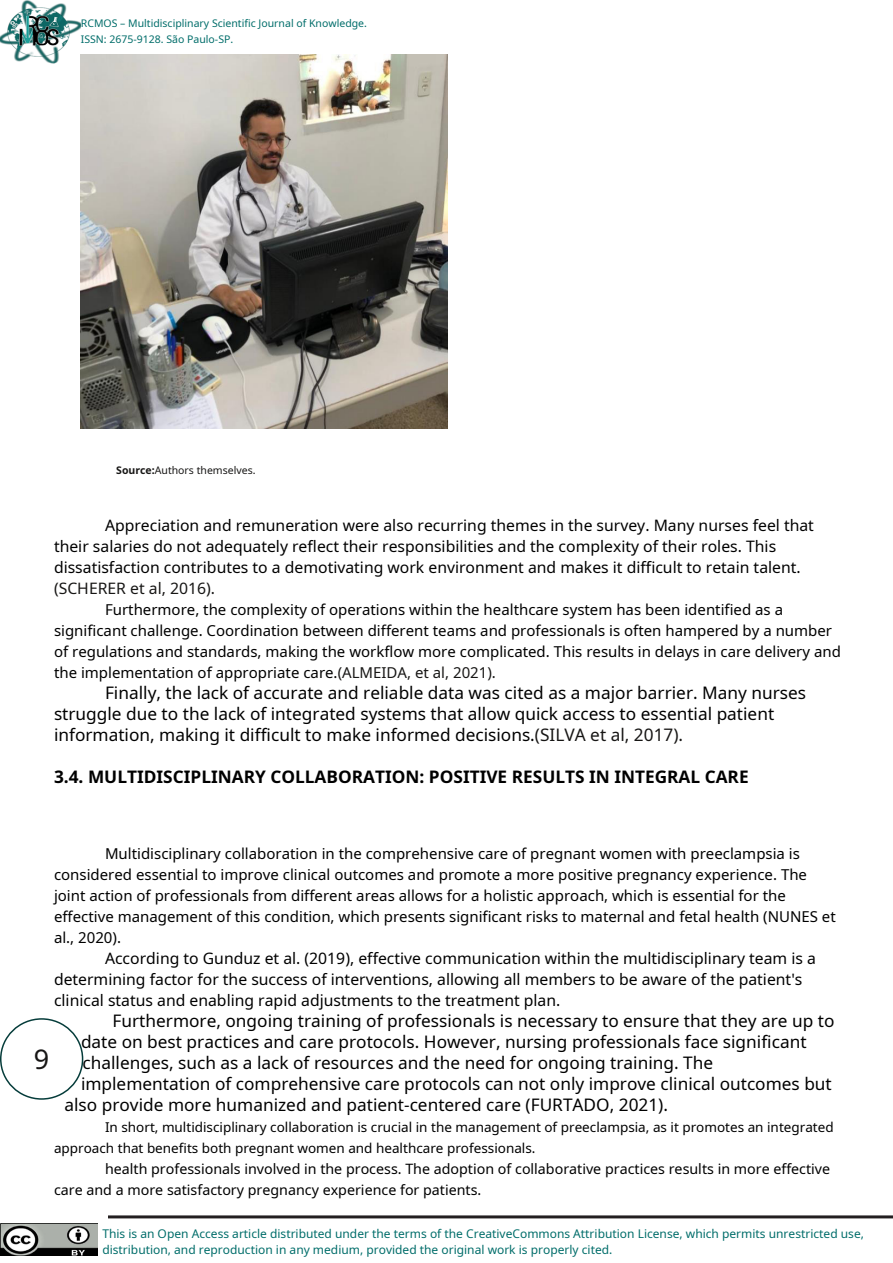
<style>
.page{position:relative;width:893px;height:1263px;background:#fff}
.page>*{position:absolute;margin:0;border:0;box-sizing:border-box;transform-origin:0 0}
.t1{font:27px "Noto Sans";color:#171615}
.t2{font:17.25px/21px "Noto Sans";color:#000}
.t3{font:700 17.25px "Noto Sans";color:#000}
.t4{font:15.75px/21px "Noto Sans";color:#000}
.t5{font:15.75px "Noto Sans";color:#171615}
.t6{font:15px/21px "Noto Sans";color:#000}
.t7{font:14.25px/21px "Noto Sans";color:#000}
.t8{font:13.5px/21px "Noto Sans";color:#000}
.t9{font:12px/16.5px "Noto Sans";color:#006d6a}
.t10{font:10.5px/16.5px "Noto Sans";color:#006d6a}
.t11{font:10.5px "Noto Sans";color:#171615}
.s1{font-weight:700}
.s2{color:#171615}
</style>
<div class="page">
<img style="left:0;top:1224px;width:97px;height:32px">
<img style="left:0;top:0;width:81px;height:65px">
<div style="left:0;top:1018px;width:83px;height:82px;border:2px solid #053c3a;border-radius:50%"></div>
<hr style="left:108px;top:1215px;width:785px;height:3px;background:#231f20">
<img style="left:81px;top:54px;width:366px;height:374px">
<p class="t10" style="left:81px;top:14px;width:288px">RCMOS – Multidisciplinary Scientific Journal of Knowledge.<br>ISSN: 2675-9128. São Paulo-SP.</p>
<p class="t11" style="left:116px;top:462px;width:141px"><span class="s1">Source:</span>Authors themselves.</p>
<p class="t4" style="left:54px;top:514px;width:761px;text-indent:51px">Appreciation and remuneration were also recurring themes in the survey. Many nurses feel that their salaries do not adequately reflect their responsibilities and the complexity of their roles. This dissatisfaction contributes to a demotivating work environment and makes it difficult to retain talent.</p>
<p class="t5" style="left:54px;top:577px;width:163px">(SCHERER et al, 2016).</p>
<p class="t6" style="left:54px;top:598px;width:788px;text-indent:51px">Furthermore, the complexity of operations within the healthcare system has been identified as a significant challenge. Coordination between different teams and professionals is often hampered by a number of regulations and standards, making the workflow more complicated. This results in delays in care delivery and the implementation of appropriate care.<span class="s2">(ALMEIDA, et al, 2021).</span></p>
<p class="t2" style="left:54px;top:681px;width:754px;text-indent:51px">Finally, the lack of accurate and reliable data was cited as a major barrier. Many nurses struggle due to the lack of integrated systems that allow quick access to essential patient information, making it difficult to make informed decisions.<span class="s2">(SILVA et al, 2017).</span></p>
<p class="t3" style="left:54px;top:764px;width:696px">3.4. MULTIDISCIPLINARY COLLABORATION: POSITIVE RESULTS IN INTEGRAL CARE</p>
<p class="t6" style="left:54px;top:842px;width:783px;text-indent:51px">Multidisciplinary collaboration in the comprehensive care of pregnant women with preeclampsia is considered essential to improve clinical outcomes and promote a more positive pregnancy experience. The joint action of professionals from different areas allows for a holistic approach, which is essential for the effective management of this condition, which presents significant risks to maternal and fetal health (NUNES et al., 2020).</p>
<p class="t4" style="left:54px;top:947px;width:763px;text-indent:51px">According to Gunduz et al. (2019), effective communication within the multidisciplinary team is a determining factor for the success of interventions, allowing all members to be aware of the patient's clinical status and enabling rapid adjustments to the treatment plan.</p>
<p class="t2" style="left:113px;top:1009px;width:723px">Furthermore, ongoing training of professionals is necessary to ensure that they are up to</p>
<p class="t2" style="left:81px;top:1030px;width:727px">date on best practices and care protocols. However, nursing professionals face significant</p>
<p class="t2" style="left:82px;top:1051px;width:632px">challenges, such as a lack of resources and the need for ongoing training. The</p>
<p class="t2" style="left:81px;top:1072px;width:752px">implementation of comprehensive care protocols can not only improve clinical outcomes but</p>
<p class="t2" style="left:64px;top:1093px;width:605px">also provide more humanized and patient-centered care (FURTADO, 2021).</p>
<p class="t8" style="left:54px;top:1116px;width:781px;text-indent:51px">In short, multidisciplinary collaboration is crucial in the management of preeclampsia, as it promotes an integrated approach that benefits both pregnant women and healthcare professionals.</p>
<p class="t7" style="left:54px;top:1158px;width:778px;text-indent:51px">health professionals involved in the process. The adoption of collaborative practices results in more effective care and a more satisfactory pregnancy experience for patients.</p>
<h1 class="t1" style="left:34px;top:1040px;width:17px">9</h1>
<p class="t9" style="left:102px;top:1225px;width:763px">This is an Open Access article distributed under the terms of the CreativeCommons Attribution License, which permits unrestricted use, distribution, and reproduction in any medium, provided the original work is properly cited.</p>
</div>
